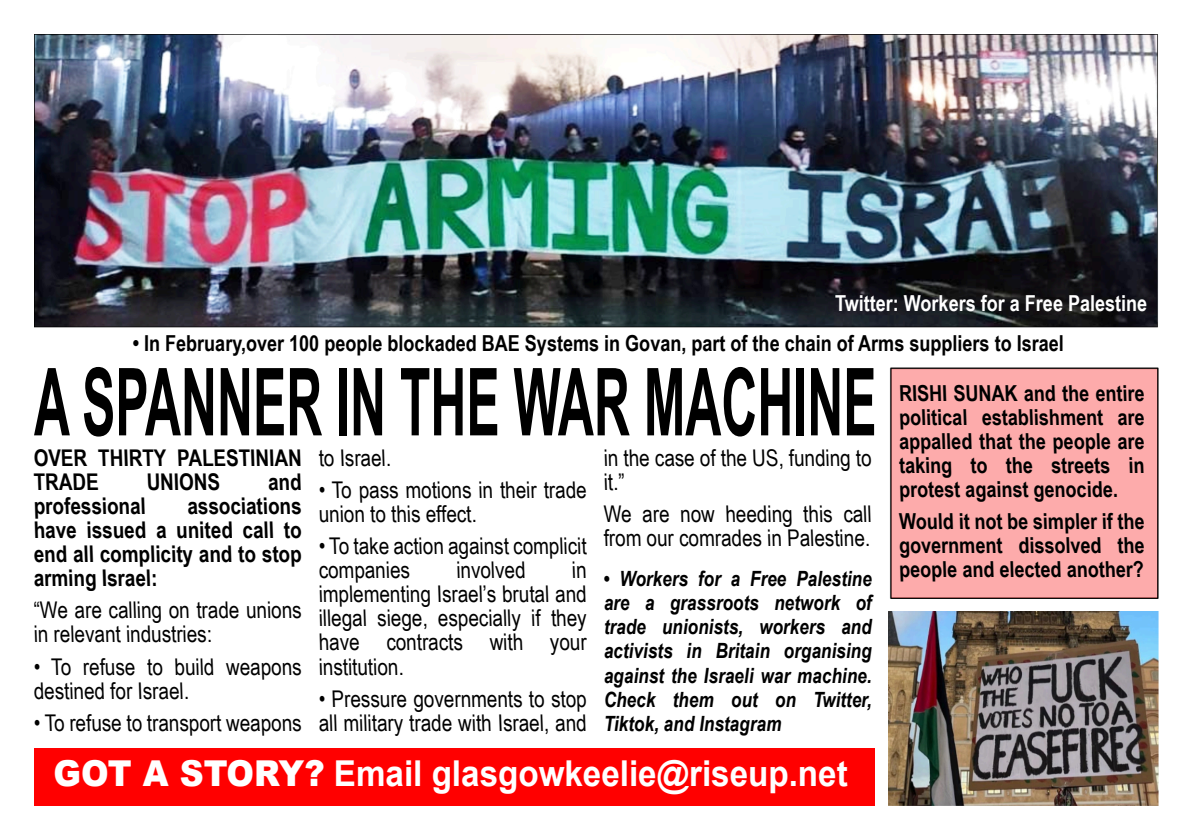
<style>
.page{position:relative;width:1191px;height:840px;background:#fff}
.page>*{position:absolute;margin:0;border:0;box-sizing:border-box;transform-origin:0 0}
.t1{font:700 93.8px "Arial Narrow";color:#000;scale:.65 1}
.t2{font:700 35.6px "Arial";color:#fff;scale:.93 1}
.t3{font:23px/24px "Arial Narrow";color:#000}
.t4{font:700 23px/24px "Arial Narrow";color:#000}
.t5{font:700 22px/24px "Arial Narrow";color:#000;text-align:justify}
.t6{font:700 22px "Arial Narrow";color:#fff}
.t7{font:italic 700 21px/24px "Arial Narrow";color:#000;text-align:justify}
.s1{font-weight:900}
</style>
<div class="page">
<img style="left:34px;top:34px;width:1124px;height:564px">
<img style="left:889px;top:611px;width:269px;height:194px">
<div style="left:34px;top:747px;width:840px;height:58px;background:#f00"></div>
<p class="t6" style="left:835px;top:295px;width:314px">Twitter: Workers for a Free Palestine</p>
<p class="t5" style="left:133px;top:333px;width:932px">• In February,over 100 people blockaded BAE Systems in Govan, part of the chain of Arms suppliers to Israel</p>
<h1 class="t1" style="left:34px;top:367px;width:1297px">A SPANNER IN THE WAR MACHINE</h1>
<p class="t4" style="left:34px;top:448px;width:270px">OVER THIRTY PALESTINIAN<br>TRADE</p>
<p class="t4" style="left:147px;top:472px;width:76px">UNIONS</p>
<p class="t4" style="left:268px;top:472px;width:36px">and</p>
<p class="t4" style="left:34px;top:496px;width:114px">professional</p>
<p class="t4" style="left:34px;top:496px;width:270px;text-align:justify;text-indent:154px">associations have issued a united call to end all complicity and to stop arming Israel:</p>
<p class="t3" style="left:34px;top:600px;width:270px">“We are calling on trade unions in relevant industries:</p>
<p class="t3" style="left:34px;top:656px;width:270px">• To refuse to build weapons destined for Israel.</p>
<p class="t3" style="left:34px;top:712px;width:270px">• To refuse to transport weapons</p>
<p class="t3" style="left:319px;top:448px;width:75px">to Israel.</p>
<p class="t3" style="left:319px;top:480px;width:270px">• To pass motions in their trade union to this effect.</p>
<p class="t3" style="left:319px;top:536px;width:270px">• To take action against complicit companies</p>
<p class="t3" style="left:319px;top:560px;width:270px;text-align:justify;text-indent:253px">in implementing Israel’s brutal and illegal siege, especially if they have contracts with your institution.</p>
<p class="t3" style="left:319px;top:688px;width:270px">• Pressure governments to stop all military trade with Israel, and</p>
<p class="t3" style="left:457px;top:560px;width:71px">involved</p>
<p class="t3" style="left:604px;top:448px;width:270px">in the case of the US, funding to it.”</p>
<p class="t3" style="left:604px;top:504px;width:270px">We are now heeding this call from our comrades in Palestine.</p>
<p class="t7" style="left:604px;top:568px;width:270px">• Workers for a Free Palestine are a grassroots network of trade unionists, workers and activists in Britain organising against the Israeli war machine.<br>Check them out on Twitter, Tiktok, and Instagram</p>
<h2 class="t2" style="left:53px;top:760px;width:855px"><span class="s1">GOT A STORY?</span> Email glasgowkeelie@riseup.net</h2>
<p class="t5" style="left:899px;top:383px;width:248px">RISHI SUNAK and the entire political establishment are appalled that the people are taking to the streets in protest against genocide.</p>
<p class="t5" style="left:899px;top:511px;width:248px">Would it not be simpler if the government dissolved the people and elected another?</p>
</div>
